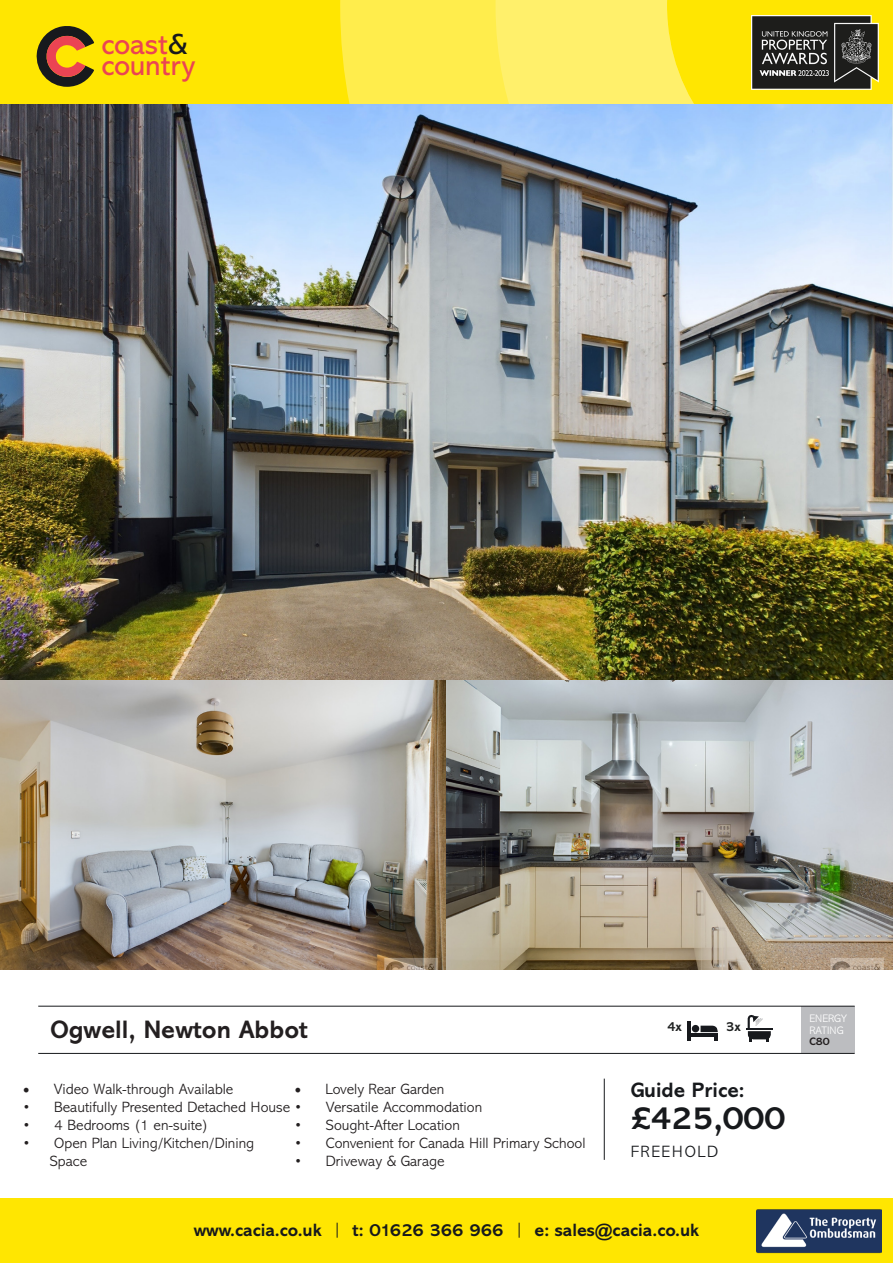
<style>
.page{position:relative;width:893px;height:1263px;background:#fff}
.page>*{position:absolute;margin:0;border:0;box-sizing:border-box;transform-origin:0 0}
.t1{font:700 33px "Abadi MT Std";color:#17191c}
.t2{font:29.4px/20.9px "Abadi MT Std";color:#eb4453}
.t3{font:700 25.5px "Abadi MT Std";color:#231f20}
.t4{font:700 21px "Abadi MT Std";color:#17191c}
.t5{font:700 18px "Abadi MT Std";color:#17191c}
.t6{font:300 16.5px "Abadi MT Std";letter-spacing:.1em;color:#17191c}
.t7{font:300 15px/18px "Abadi MT Std";color:#231f20}
.t8{font:700 13.5px "Abadi MT Std";color:#202222}
.t9{font:300 10.95px "Abadi MT Std";color:#fff}
.t10{font:700 10.95px "Abadi MT Std";color:#231f20}
.s1{color:#17191d}
.s2{font-family:"Minion Pro";font-weight:400;font-size:18px}
.s3{font-weight:300}
</style>
<div class="page">
<img style="left:0;top:103px;width:893px;height:578px">
<img style="left:0;top:681px;width:446px;height:288px">
<img style="left:446px;top:681px;width:447px;height:288px">
<div style="left:0;top:1199px;width:893px;height:64px;background:#ffe601"></div>
<div style="left:801px;top:1006px;width:54px;height:47px;background:#bcbdc0"></div>
<hr style="left:687px;top:1022px;width:3px;height:19px;background:#17191d">
<hr style="left:689px;top:1033px;width:29px;height:4px;background:#17191d">
<div style="left:692px;top:1025px;width:7px;height:7px;background:#17191d;border-radius:50%"></div>
<svg style="left:700px;top:1026px;width:18px;height:15px"></svg>
<hr style="left:746px;top:1028px;width:26px;height:2px;background:#17191d">
<svg style="left:748px;top:1015px;width:23px;height:27px"></svg>
<hr style="left:38px;top:1006px;width:817px;height:1px;background:#17191c">
<hr style="left:604px;top:1078px;width:1px;height:82px;background:#17191c">
<hr style="left:38px;top:1053px;width:817px;height:1px;background:#17191c">
<div style="left:0;top:0;width:893px;height:103px;background:#ffe601"></div>
<svg style="left:36px;top:26px;width:58px;height:61px"></svg>
<div style="left:340px;top:0;width:481px;height:103px;background:#ffed4c"></div>
<svg style="left:496px;top:0;width:325px;height:103px;background:#ffec46"></svg>
<img style="left:751px;top:15px;width:127px;height:74px">
<img style="left:756px;top:1209px;width:125px;height:45px">
<p class="t2" style="left:101px;top:34px;width:95px">coast<span class="s1">&amp; </span>country</p>
<p class="t3" style="left:50px;top:1014px;width:259px">Ogwell, Newton Abbot</p>
<p class="t8" style="left:667px;top:1018px;width:16px">4x</p>
<p class="t8" style="left:726px;top:1018px;width:16px">3x</p>
<p class="t7" style="left:294px;top:1080px;width:151px"><span class="s2">•</span> Lovely Rear Garden</p>
<p class="t7" style="left:294px;top:1116px;width:167px">• Sought-After Location</p>
<p class="t7" style="left:294px;top:1134px;width:293px">• Convenient for Canada Hill Primary School</p>
<p class="t7" style="left:294px;top:1152px;width:152px">• Driveway &amp; Garage</p>
<p class="t7" style="left:23px;top:1080px;width:212px"><span class="s2">•</span> Video Walk-through Available</p>
<p class="t7" style="left:23px;top:1098px;width:461px">• Beautifully Presented Detached House • Versatile Accommodation</p>
<p class="t7" style="left:23px;top:1116px;width:187px">• 4 Bedrooms (1 en-suite)</p>
<p class="t7" style="left:50px;top:1134px;width:206px;text-indent:-27px">• Open Plan Living/Kitchen/Dining<br>Space</p>
<p class="t4" style="left:631px;top:1078px;width:115px">Guide Price:</p>
<p class="t1" style="left:631px;top:1098px;width:156px">£425,000</p>
<p class="t6" style="left:631px;top:1142px;width:89px">FREEHOLD</p>
<p class="t5" style="left:194px;top:1219px;width:507px">www.cacia.co.uk <span class="s3">|</span> t: 01626 366 966 <span class="s3">|</span> e: sales@cacia.co.uk</p>
<p class="t9" style="left:810px;top:1013px;width:39px">ENERGY</p>
<p class="t9" style="left:810px;top:1024px;width:36px">RATING</p>
<p class="t10" style="left:810px;top:1035px;width:22px">C80</p>
</div>
